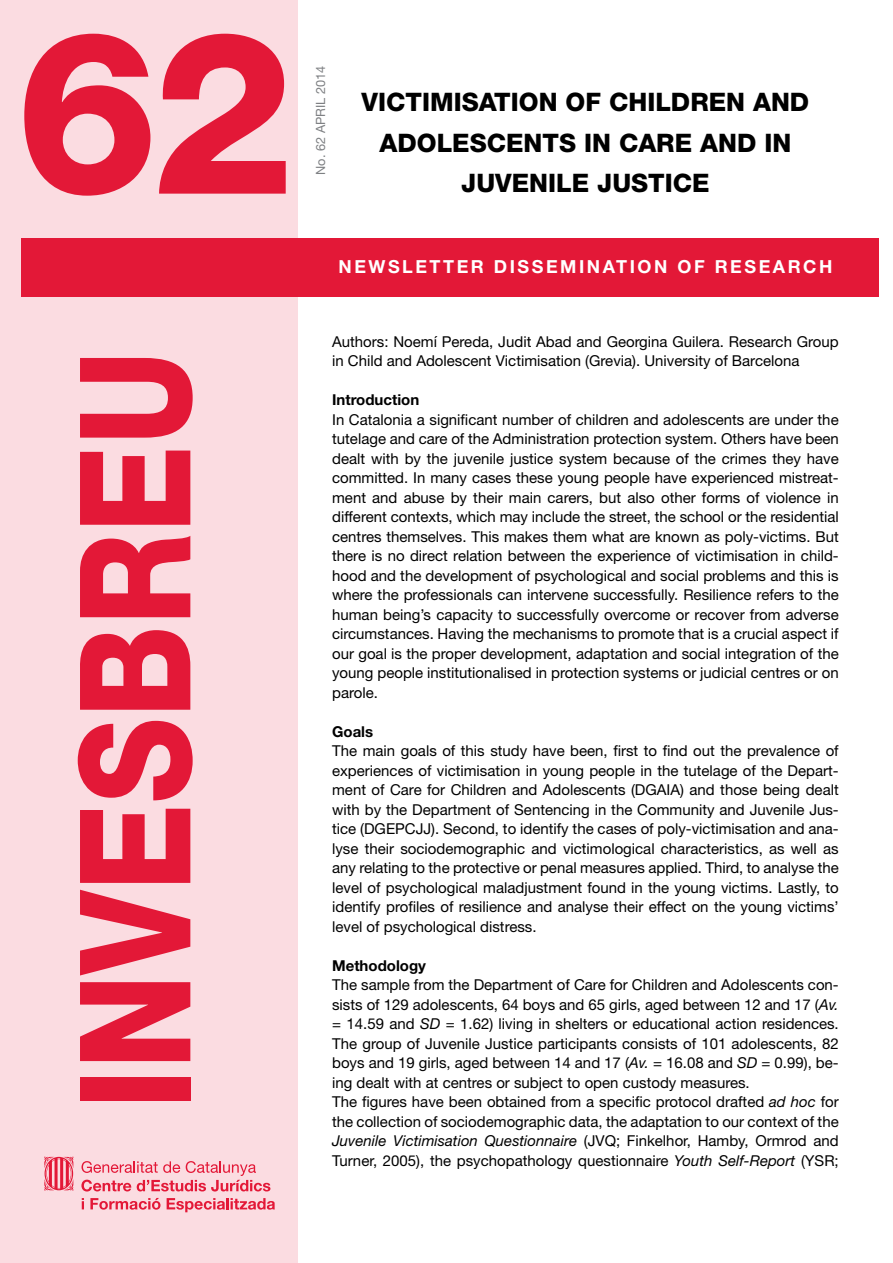
<style>
.page{position:relative;width:893px;height:1263px;background:#fff}
.page>*{position:absolute;margin:0;border:0;box-sizing:border-box;transform-origin:0 0}
.t1{font:800 226.5px "Helvetica Neue LT Std";color:#e31837}
.t2{font:800 154.5px "Helvetica Neue LT Std";color:#e31837;scale:.83 1}
.t3{font:800 25.5px/40.5px "Helvetica Neue LT Std";color:#000;text-align:center}
.t4{font:700 18px "Helvetica Neue LT Std";letter-spacing:.14em;color:#fff}
.t5{font:15px/19.5px "Helvetica Neue LT Std";color:#000}
.t6{font:700 15px "Helvetica Neue LT Std";color:#000}
.t7{font:12.75px "Helvetica Neue LT Std";color:#7e8083}
.s1{font-style:italic}
</style>
<div class="page">
<div style="left:0;top:0;width:298px;height:1263px;background:#fbdce1"></div>
<div style="left:21px;top:238px;width:858px;height:59px;background:#e31837"></div>
<svg style="left:82px;top:1198px;width:2px;height:11px"></svg>
<svg style="left:90px;top:1198px;width:70px;height:11px"></svg>
<svg style="left:167px;top:1198px;width:108px;height:14px"></svg>
<svg style="left:81px;top:1161px;width:189px;height:30px"></svg>
<svg style="left:44px;top:1156px;width:29px;height:35px"></svg>
<h1 class="t1" style="left:16px;top:-22px;width:280px">62</h1>
<h2 class="t2" style="left:43px;top:1109px;width:916px;rotate:-90deg">INVESBREU</h2>
<p class="t7" style="left:313px;top:175px;width:110px;rotate:-90deg">No. 62 APRIL 2014</p>
<h3 class="t3" style="left:362px;top:82px;width:449px">VICTIMISATION OF CHILDREN AND<br>ADOLESCENTS IN CARE AND IN<br>JUVENILE JUSTICE</h3>
<p class="t4" style="left:338px;top:256px;width:495px">NEWSLETTER DISSEMINATION OF RESEARCH</p>
<p class="t5" style="left:332px;top:331px;width:508px">Authors: Noemí Pereda, Judit Abad and Georgina Guilera. Research Group in Child and Adolescent Victimisation (Grevia). University of Barcelona</p>
<p class="t6" style="left:332px;top:390px;width:89px">INTRODUCTION</p>
<p class="t5" style="left:332px;top:409px;width:508px;text-align:justify">In Catalonia a significant number of children and adolescents are under the tutelage and care of the Administration protection system. Others have been dealt with by the juvenile justice system because of the crimes they have committed. In many cases these young people have experienced mistreat&shy;ment and abuse by their main carers, but also other forms of violence in different contexts, which may include the street, the school or the residential centres themselves. This makes them what are known as poly-victims. But there is no direct relation between the experience of victimisation in child&shy;hood and the development of psychological and social problems and this is where the professionals can intervene successfully. Resilience refers to the human being’s capacity to successfully overcome or recover from adverse circumstances. Having the mechanisms to promote that is a crucial aspect if our goal is the proper development, adaptation and social integration of the young people institutionalised in protection systems or judicial centres or on parole.</p>
<p class="t6" style="left:332px;top:722px;width:43px">GOALS</p>
<p class="t5" style="left:332px;top:741px;width:508px;text-align:justify">The main goals of this study have been, first to find out the prevalence of experiences of victimisation in young people in the tutelage of the Depart&shy;ment of Care for Children and Adolescents (DGAIA) and those being dealt with by the Department of Sentencing in the Community and Juvenile Jus&shy;tice (DGEPCJJ). Second, to identify the cases of poly-victimisation and ana&shy;lyse their sociodemographic and victimological characteristics, as well as any relating to the protective or penal measures applied. Third, to analyse the level of psychological maladjustment found in the young victims. Lastly, to identify profiles of resilience and analyse their effect on the young victims’ level of psychological distress.</p>
<p class="t6" style="left:332px;top:956px;width:95px">METHODOLOGY</p>
<p class="t5" style="left:332px;top:975px;width:508px">The sample from the Department of Care for Children and Adolescents con&shy;sists of 129 adolescents, 64 boys and 65 girls, aged between 12 and 17 (<span class="s1">Av. </span>= 14.59 and <span class="s1">SD</span> = 1.62) living in shelters or educational action residences.<br>The group of Juvenile Justice participants consists of 101 adolescents, 82 boys and 19 girls, aged between 14 and 17 (<span class="s1">Av.</span> = 16.08 and <span class="s1">SD</span> = 0.99), be&shy;ing dealt with at centres or subject to open custody measures.<br>The figures have been obtained from a specific protocol drafted <span class="s1">ad hoc</span> for the collection of sociodemographic data, the adaptation to our context of the <span class="s1">Juvenile Victimisation Questionnaire</span> (JVQ; Finkelhor, Hamby, Ormrod and Turner, 2005), the psychopathology questionnaire <span class="s1">Youth Self-Report</span> (YSR;</p>
</div>
